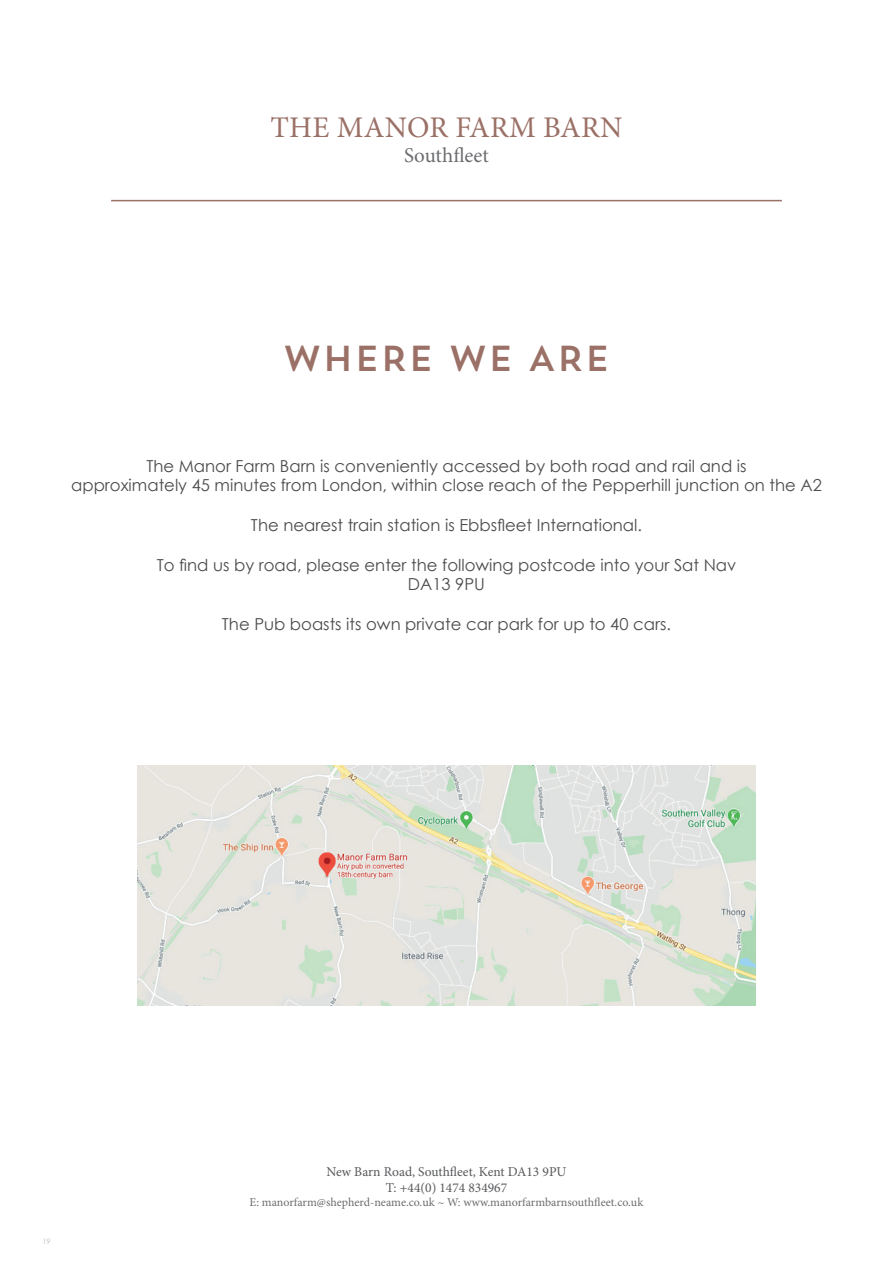
<style>
.page{position:relative;width:893px;height:1263px;background:#fff}
.page>*{position:absolute;margin:0;border:0;box-sizing:border-box;transform-origin:0 0}
.t1{font:36px "Trend Sans One";color:#9b7167}
.t2{font:30px "Minion Pro";letter-spacing:.01em;color:#9b7167}
.t3{font:21px "Minion Pro";color:#6c6d70}
.t4{font:16.5px/19.8px "Century Gothic";color:#4b4c4d;text-align:center}
.t5{font:13.5px/16.2px "Minion Pro";color:#57585a;text-align:center}
.t6{font:12px "Minion Pro";letter-spacing:-.005em;color:#6c6d70}
.t7{font:7.5px "Century Gothic";color:#bcbdc0}
</style>
<div class="page">
<hr style="left:111px;top:200px;width:671px;height:1px;background:#9b7167">
<img style="left:137px;top:765px;width:619px;height:241px">
<h2 class="t2" style="left:270px;top:107px;width:353px">THE MANOR FARM BARN</h2>
<p class="t3" style="left:404px;top:141px;width:86px">Southfleet</p>
<h1 class="t1" style="left:282px;top:336px;width:329px">WHERE WE ARE</h1>
<p class="t4" style="left:71px;top:455px;width:752px">The Manor Farm Barn is conveniently accessed by both road and rail and is<br>approximately 45 minutes from London, within close reach of the Pepperhill junction on the A2</p>
<p class="t4" style="left:251px;top:515px;width:393px">The nearest train station is Ebbsfleet International.</p>
<p class="t4" style="left:157px;top:554px;width:581px">To find us by road, please enter the following postcode into your Sat Nav<br>DA13 9PU</p>
<p class="t4" style="left:222px;top:614px;width:451px">The Pub boasts its own private car park for up to 40 cars.</p>
<p class="t7" style="left:42px;top:1236px;width:10px">19</p>
<p class="t5" style="left:326px;top:1164px;width:242px">New Barn Road, Southfleet, Kent DA13 9PU<br>T: +44(0) 1474 834967</p>
<p class="t6" style="left:250px;top:1194px;width:395px">E: manorfarm@shepherd-neame.co.uk ~ W: www.manorfarmbarnsouthfleet.co.uk</p>
</div>
